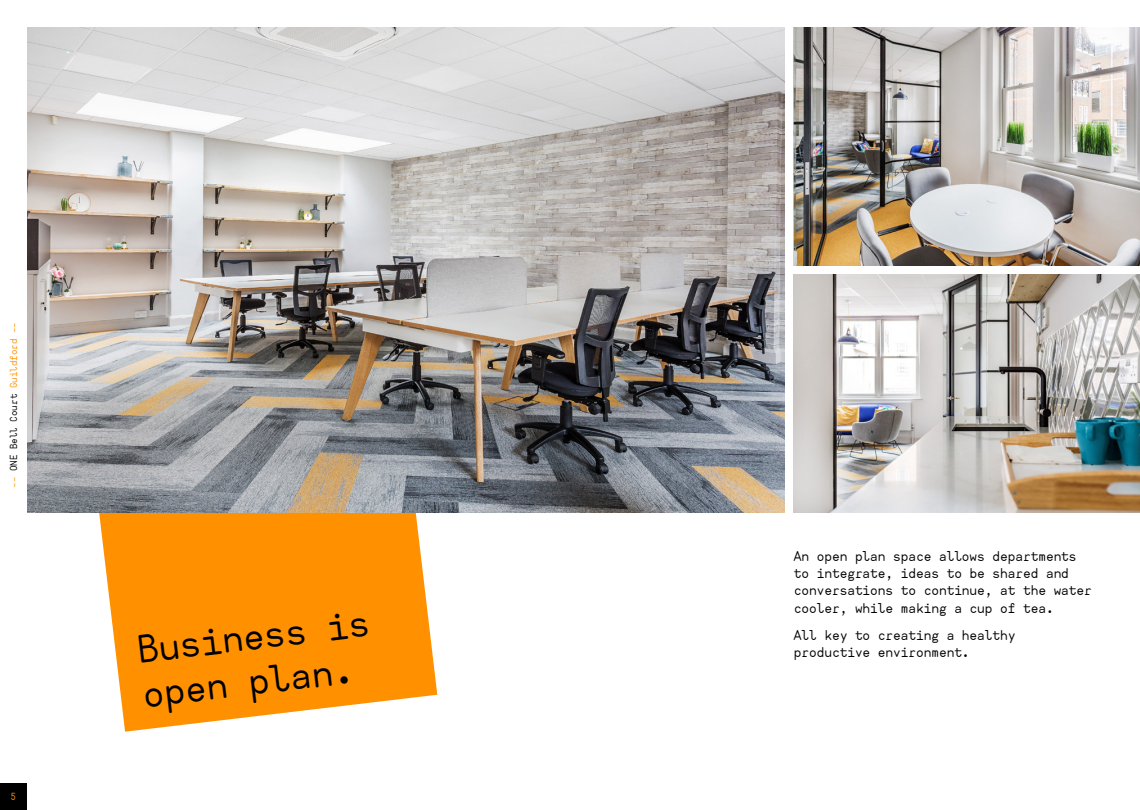
<style>
.page{position:relative;width:1140px;height:810px;background:#fff}
.page>*{position:absolute;margin:0;border:0;box-sizing:border-box;transform-origin:0 0}
.t1{font:37.5px "AHAMONO";color:#000}
.t2{font:13.5px/17.2px "AHAMONO";color:#000}
.t3{font:9.75px "AHAMONO";color:#ff9100}
.s1{color:#000}
</style>
<div class="page">
<div style="left:0;top:783px;width:27px;height:27px;background:#000"></div>
<img style="left:794px;top:27px;width:346px;height:239px">
<img style="left:794px;top:274px;width:346px;height:239px">
<svg style="left:99px;top:513px;width:338px;height:219px;background:#ffa024"></svg>
<img style="left:27px;top:27px;width:758px;height:486px">
<p class="t3" style="left:5px;top:488px;width:167px;rotate:-90deg">–– <span class="s1">ONE Bell Court</span> Guildford ––</p>
<p class="t3" style="left:10px;top:788px;width:7px">5</p>
<h1 class="t1" style="left:133px;top:617px;width:235px;rotate:-7deg">Business is</h1>
<h1 class="t1" style="left:139px;top:662px;width:214px;rotate:-7deg">open plan.</h1>
<p class="t2" style="left:794px;top:547px;width:299px">An open plan space allows departments to integrate, ideas to be shared and conversations to continue, at the water cooler, while making a cup of tea.</p>
<p class="t2" style="left:794px;top:626px;width:223px">All key to creating a healthy</p>
<p class="t2" style="left:794px;top:643px;width:177px">productive environment.</p>
</div>
